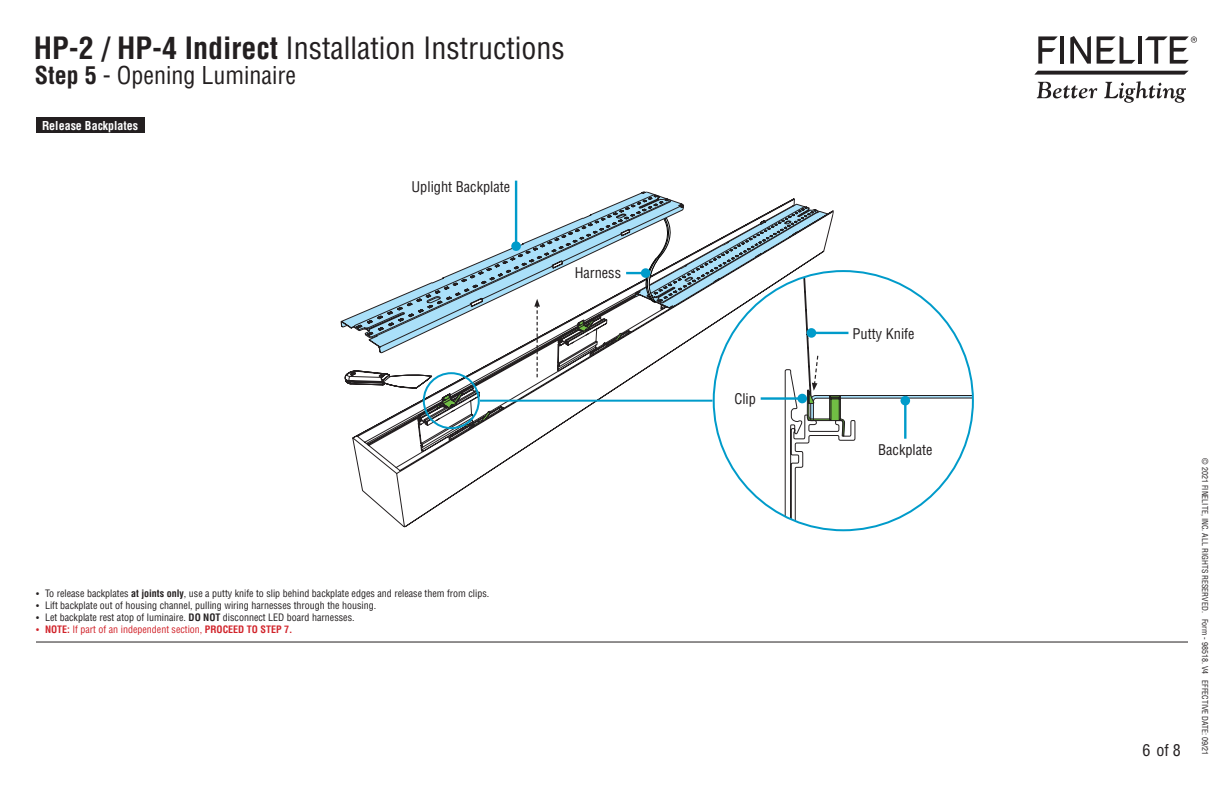
<style>
.page{position:relative;width:1224px;height:792px;background:#fff}
.page>*{position:absolute;margin:0;border:0;box-sizing:border-box;transform-origin:0 0}
.t1{font:condensed 30px "Helvetica";color:#231f20}
.t2{font:condensed 24px "Helvetica";color:#231f20}
.t3{font:condensed 16px "Helvetica";color:#231f20}
.t4{font:condensed 14.4px "Helvetica";color:#231f20}
.t5{font:700 condensed 12px "Helvetica";color:#fff}
.t6{font:condensed 10px "Helvetica";color:#231f20}
.t7{font:condensed 10px "Helvetica";color:#d1232a}
.t8{font:condensed 8px "Helvetica";color:#231f20}
.s1{font-weight:700}
.s2{font-size:9px}
</style>
<div class="page">
<svg style="left:1034px;top:71px;width:155px;height:4px"></svg>
<svg style="left:1038px;top:36px;width:20px;height:28px"></svg>
<hr style="left:1060px;top:36px;width:4px;height:28px;background:#231f20">
<svg style="left:1070px;top:36px;width:21px;height:28px"></svg>
<svg style="left:1097px;top:36px;width:38px;height:28px"></svg>
<hr style="left:1138px;top:36px;width:4px;height:28px;background:#231f20">
<svg style="left:1145px;top:36px;width:52px;height:28px"></svg>
<svg style="left:1037px;top:82px;width:60px;height:16px"></svg>
<svg style="left:1104px;top:81px;width:82px;height:22px"></svg>
<div style="left:36px;top:118px;width:109px;height:15px;background:#231f20"></div>
<svg style="left:352px;top:210px;width:482px;height:317px"></svg>
<svg style="left:354px;top:195px;width:443px;height:246px"></svg>
<svg style="left:352px;top:207px;width:400px;height:183px"></svg>
<svg style="left:635px;top:204px;width:193px;height:104px"></svg>
<hr style="left:515px;top:181px;width:2px;height:65px;background:#009bca">
<div style="left:714px;top:271px;width:259px;height:259px;background:#fff;border-radius:50%"></div>
<svg style="left:775px;top:271px;width:194px;height:259px"></svg>
<hr style="left:811px;top:332px;width:37px;height:2px;background:#009bca">
<div style="left:807px;top:328px;width:9px;height:10px;background:#009bca;border-radius:50%"></div>
<hr style="left:904px;top:401px;width:3px;height:38px;background:#009bca">
<hr style="left:761px;top:397px;width:41px;height:3px;background:#009bca">
<div style="left:797px;top:394px;width:10px;height:9px;background:#009bca;border-radius:50%"></div>
<hr style="left:480px;top:400px;width:233px;height:2px;background:#009bca">
<svg style="left:345px;top:238px;width:218px;height:189px"></svg>
<svg style="left:807px;top:354px;width:166px;height:83px"></svg>
<hr style="left:626px;top:272px;width:20px;height:2px;background:#009bca">
<div style="left:641px;top:268px;width:9px;height:10px;background:#009bca;border-radius:50%"></div>
<hr style="left:36px;top:642px;width:1152px;height:1px;background:#231f20">
<h1 class="t1" style="left:34px;top:29px;width:532px"><span class="s1">HP-2 / HP-4 Indirect</span> Installation Instructions</h1>
<p class="t2" style="left:35px;top:60px;width:263px"><span class="s1">Step 5</span> - Opening Luminaire</p>
<p class="t5" style="left:42px;top:118px;width:98px">Release Backplates</p>
<p class="t4" style="left:412px;top:177px;width:100px">Uplight Backplate</p>
<p class="t4" style="left:575px;top:264px;width:48px">Harness</p>
<p class="t6" style="left:36px;top:587px;width:455px"><span class="s2">•</span> To release backplates <span class="s1">at joints only</span>, use a putty knife to slip behind backplate edges and release them from clips.</p>
<p class="t6" style="left:36px;top:599px;width:342px"><span class="s2">•</span> Lift backplate out of housing channel, pulling wiring harnesses through the housing.</p>
<p class="t6" style="left:36px;top:611px;width:320px"><span class="s2">•</span> Let backplate rest atop of luminaire. <span class="s1">DO NOT</span> disconnect LED board harnesses.</p>
<p class="t7" style="left:36px;top:623px;width:258px"><span class="s2">•</span> <span class="s1">NOTE:</span> If part of an independent section, <span class="s1">PROCEED TO STEP 7.</span></p>
<p class="t4" style="left:734px;top:389px;width:23px">Clip</p>
<p class="t4" style="left:853px;top:324px;width:64px">Putty Knife</p>
<p class="t4" style="left:878px;top:440px;width:56px">Backplate</p>
<h3 class="t3" style="left:1142px;top:740px;width:40px">6 of 8</h3>
<p class="t8" style="left:1210px;top:458px;width:299px;rotate:90deg">© 2021 FINELITE, INC. ALL RIGHTS RESERVED. Form - 98518. V4 EFFECTIVE DATE: 09/21</p>
</div>
